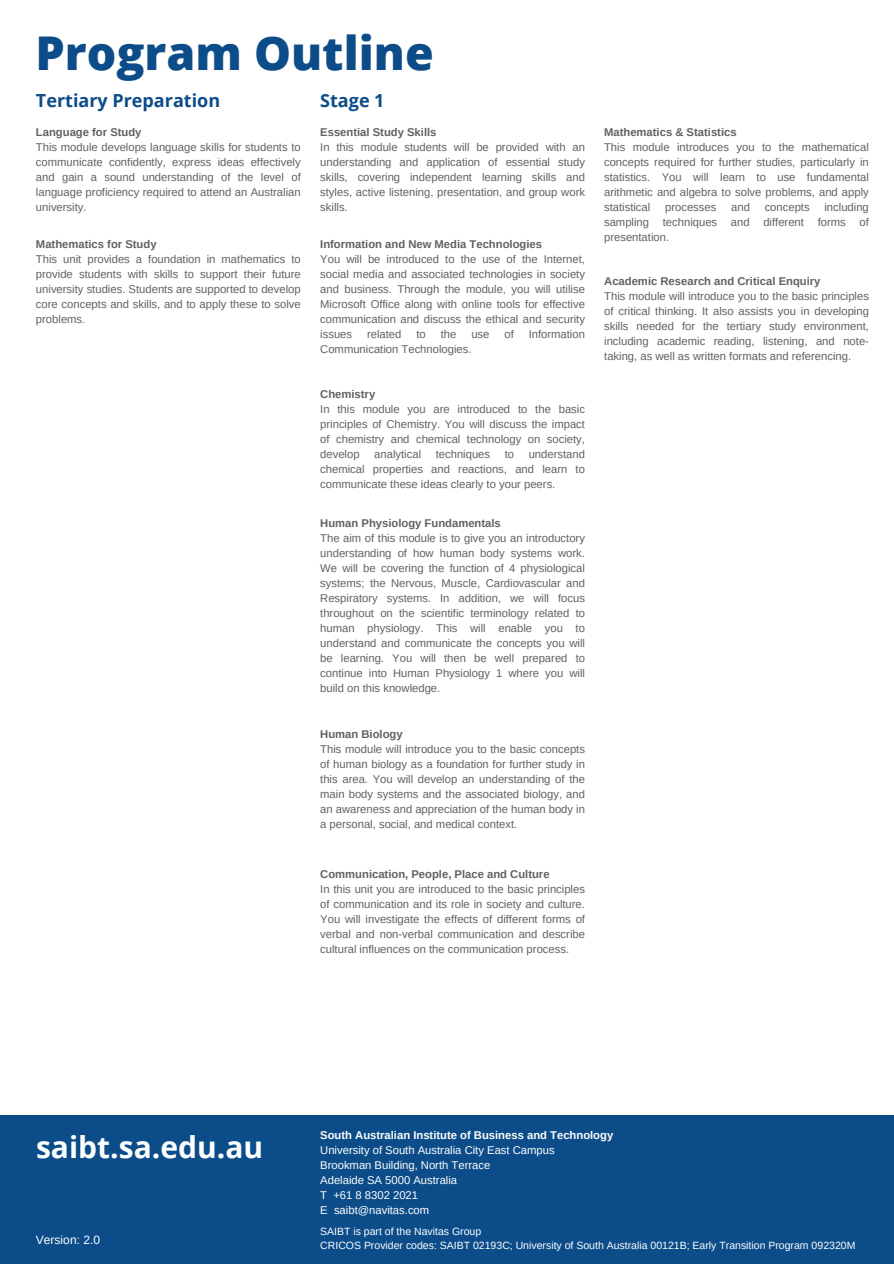
<style>
.page{position:relative;width:894px;height:1264px;background:#fff}
.page>*{position:absolute;margin:0;border:0;box-sizing:border-box;transform-origin:0 0}
.t1{font:800 46.5px "Open Sans";color:#0b4c89}
.t2{font:700 30px "Open Sans";color:#fdfefe}
.t3{font:700 18px "Open Sans";color:#0b4c89}
.t4{font:12px "Arimo";color:#fdfefe}
.t5{font:11.25px/15px "Arimo";color:#606163}
.t6{font:11.25px/15px "Arimo";color:#fdfefe}
.t7{font:10.5px "Arimo";color:#fdfefe}
.s1{font-weight:700}
</style>
<div class="page">
<div style="left:0;top:1114px;width:893px;height:149px;background:#0b4c89"></div>
<h1 class="t1" style="left:35px;top:21px;width:399px">Program Outline</h1>
<h3 class="t3" style="left:36px;top:87px;width:186px">Tertiary Preparation</h3>
<h3 class="t5" style="left:36px;top:124px;width:266px"><span class="s1">Language for Study<br></span>This module develops language skills for students to communicate confidently, express ideas effectively and gain a sound understanding of the level of language proficiency required to attend an Australian university.</h3>
<h4 class="t3" style="left:320px;top:87px;width:66px">Stage 1</h4>
<h4 class="t5" style="left:320px;top:124px;width:266px"><span class="s1">Essential Study Skills<br></span>In this module students will be provided with an understanding and application of essential study skills, covering independent learning skills and styles, active listening, presentation, and group work skills.</h4>
<h4 class="t5" style="left:320px;top:236px;width:266px"><span class="s1">Information and New Media Technologies<br></span>You will be introduced to the use of the Internet, social media and associated technologies in society and business. Through the module, you will utilise Microsoft Office along with online tools for effective communication and discuss the ethical and security issues</h4>
<h4 class="t5" style="left:36px;top:237px;width:266px"><span class="s1">Mathematics for Study<br></span>This unit provides a foundation in mathematics to provide students with skills to support their future university studies. Students are supported to develop core concepts and skills, and to apply these to solve problems.</h4>
<h4 class="t5" style="left:367px;top:326px;width:36px">related</h4>
<h4 class="t5" style="left:416px;top:326px;width:11px">to</h4>
<h4 class="t5" style="left:440px;top:326px;width:17px">the</h4>
<h4 class="t5" style="left:471px;top:326px;width:20px">use</h4>
<h4 class="t5" style="left:504px;top:326px;width:11px">of</h4>
<h4 class="t5" style="left:528px;top:326px;width:58px">Information</h4>
<h4 class="t5" style="left:320px;top:341px;width:153px">Communication Technologies.</h4>
<p class="t5" style="left:320px;top:386px;width:266px"><span class="s1">Chemistry<br></span>In this module you are introduced to the basic principles of Chemistry. You will discuss the impact of chemistry and chemical technology on society, develop</p>
<p class="t5" style="left:320px;top:446px;width:266px;text-align:justify;text-indent:208px">understand chemical properties and reactions, and learn to communicate these ideas clearly to your peers.</p>
<p class="t5" style="left:320px;top:515px;width:266px"><span class="s1">Human Physiology Fundamentals<br></span>The aim of this module is to give you an introductory understanding of how human body systems work.<br>We will be covering the function of 4 physiological systems; the Nervous, Muscle, Cardiovascular and Respiratory systems. In addition, we will focus throughout on the scientific terminology related to human physiology. This will enable you to understand and communicate the concepts you will be learning. You will then be well prepared to continue into Human Physiology 1 where you will build on this knowledge.</p>
<p class="t5" style="left:374px;top:446px;width:48px">analytical</p>
<p class="t5" style="left:435px;top:446px;width:56px">techniques</p>
<p class="t5" style="left:504px;top:446px;width:11px">to</p>
<h4 class="t5" style="left:320px;top:726px;width:266px"><span class="s1">Human Biology<br></span>This module will introduce you to the basic concepts of human biology as a foundation for further study in this area. You will develop an understanding of the main body systems and the associated biology, and an awareness and appreciation of the human body in a personal, social, and medical context.</h4>
<h4 class="t5" style="left:320px;top:866px;width:266px"><span class="s1">Communication, People, Place and Culture<br></span>In this unit you are introduced to the basic principles of communication and its role in society and culture.<br>You will investigate the effects of different forms of verbal and non-verbal communication and describe cultural influences on the communication process.</h4>
<h4 class="t5" style="left:604px;top:124px;width:266px"><span class="s1">Mathematics &amp; Statistics<br></span>This module introduces you to the mathematical concepts required for further studies, particularly in statistics. You will learn to use fundamental arithmetic and algebra to solve problems, and apply statistical</h4>
<h4 class="t5" style="left:604px;top:199px;width:266px;text-align:justify;text-indent:220px">including sampling techniques and different forms of presentation.</h4>
<h4 class="t5" style="left:665px;top:199px;width:53px">processes</h4>
<h4 class="t5" style="left:731px;top:199px;width:20px">and</h4>
<h4 class="t5" style="left:764px;top:199px;width:47px">concepts</h4>
<h4 class="t5" style="left:604px;top:274px;width:266px"><span class="s1">Academic Research and Critical Enquiry<br></span>This module will introduce you to the basic principles of critical thinking. It also assists you in developing skills needed for the tertiary study environment, including academic reading, listening, and note&shy;taking, as well as written formats and referencing.</h4>
<h4 class="t2" style="left:36px;top:1125px;width:229px">saibt.sa.edu.au</h4>
<h4 class="t6" style="left:320px;top:1127px;width:294px"><span class="s1">South Australian Institute of Business and Technology </span>University of South Australia City East Campus<br>Brookman Building, North Terrace<br>Adelaide SA 5000 Australia<br>T +61 8 8302 2021<br>E saibt@navitas.com</h4>
<h4 class="t7" style="left:320px;top:1225px;width:162px">SAIBT is part of the Navitas Group</h4>
<h2 class="t7" style="left:320px;top:1239px;width:536px">CRICOS Provider codes: SAIBT 02193C; University of South Australia 00121B; Early Transition Program 092320M</h2>
<h4 class="t4" style="left:36px;top:1232px;width:65px">Version: 2.0</h4>
</div>
